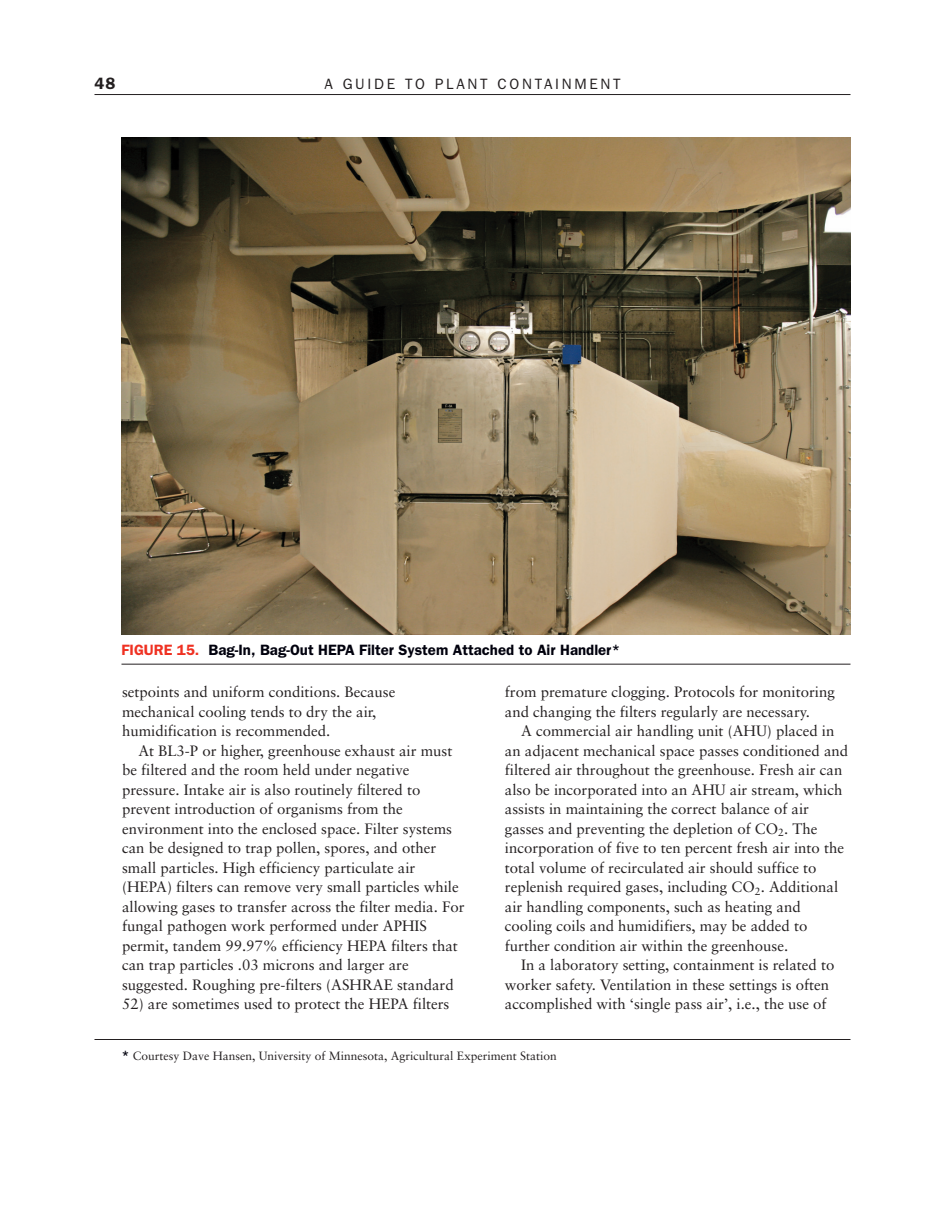
<style>
.page{position:relative;width:945px;height:1215px;background:#fff}
.page>*{position:absolute;margin:0;border:0;box-sizing:border-box;transform-origin:0 0}
.t1{font:600 16.5px "Franklin Gothic";color:#231f20}
.t2{font:15px/19.5px "Sabon";color:#231f20}
.t3{font:600 15px "Franklin Gothic";color:#00000d}
.t4{font:15px "Franklin Gothic";letter-spacing:.18em;color:#231f20}
.t5{font:12px "Sabon";color:#231f20}
.s1{color:#ef3122}
.s2{font-family:"Franklin Gothic";font-weight:600;font-size:13.5px;color:#00000d}
</style>
<div class="page">
<hr style="left:94px;top:94px;width:756px;height:1px;background:#231f20">
<hr style="left:94px;top:1039px;width:756px;height:1px;background:#231f20">
<img style="left:122px;top:138px;width:728px;height:496px">
<hr style="left:122px;top:664px;width:728px;height:1px;background:#231f20">
<p class="t1" style="left:94px;top:77px;width:22px">48</p>
<p class="t4" style="left:324px;top:79px;width:298px">A GUIDE TO PLANT CONTAINMENT</p>
<p class="t3" style="left:122px;top:645px;width:500px"><span class="s1">FIGURE 15.</span> Bag-In, Bag-Out HEPA Filter System Attached to Air Handler*</p>
<p class="t2" style="left:122px;top:684px;width:275px">setpoints and uniform conditions. Because mechanical cooling tends to dry the air, humidification is recommended.</p>
<p class="t2" style="left:122px;top:742px;width:344px;text-indent:16px">At BL3-P or higher, greenhouse exhaust air must be filtered and the room held under negative pressure. Intake air is also routinely filtered to prevent introduction of organisms from the environment into the enclosed space. Filter systems can be designed to trap pollen, spores, and other small particles. High efficiency particulate air (HEPA) filters can remove very small particles while allowing gases to transfer across the filter media. For fungal pathogen work performed under APHIS permit, tandem 99.97% efficiency HEPA filters that can trap particles .03 microns and larger are suggested. Roughing pre-filters (ASHRAE standard</p>
<p class="t2" style="left:122px;top:996px;width:329px">52) are sometimes used to protect the HEPA filters</p>
<p class="t2" style="left:505px;top:684px;width:331px">from premature clogging. Protocols for monitoring and changing the filters regularly are necessary.</p>
<p class="t2" style="left:505px;top:723px;width:345px;text-indent:16px">A commercial air handling unit (AHU) placed in an adjacent mechanical space passes conditioned and filtered air throughout the greenhouse. Fresh air can also be incorporated into an AHU air stream, which assists in maintaining the correct balance of air gasses and preventing the depletion of CO<sub>2</sub>. The incorporation of five to ten percent fresh air into the total volume of recirculated air should suffice to replenish required gases, including CO<sub>2</sub>. Additional air handling components, such as heating and cooling coils and humidifiers, may be added to further condition air within the greenhouse.</p>
<p class="t2" style="left:505px;top:957px;width:331px;text-indent:16px">In a laboratory setting, containment is related to worker safety. Ventilation in these settings is often accomplished with ‘single pass air’, i.e., the use of</p>
<p class="t5" style="left:122px;top:1050px;width:437px"><span class="s2">*</span> Courtesy Dave Hansen, University of Minnesota, Agricultural Experiment Station</p>
</div>
